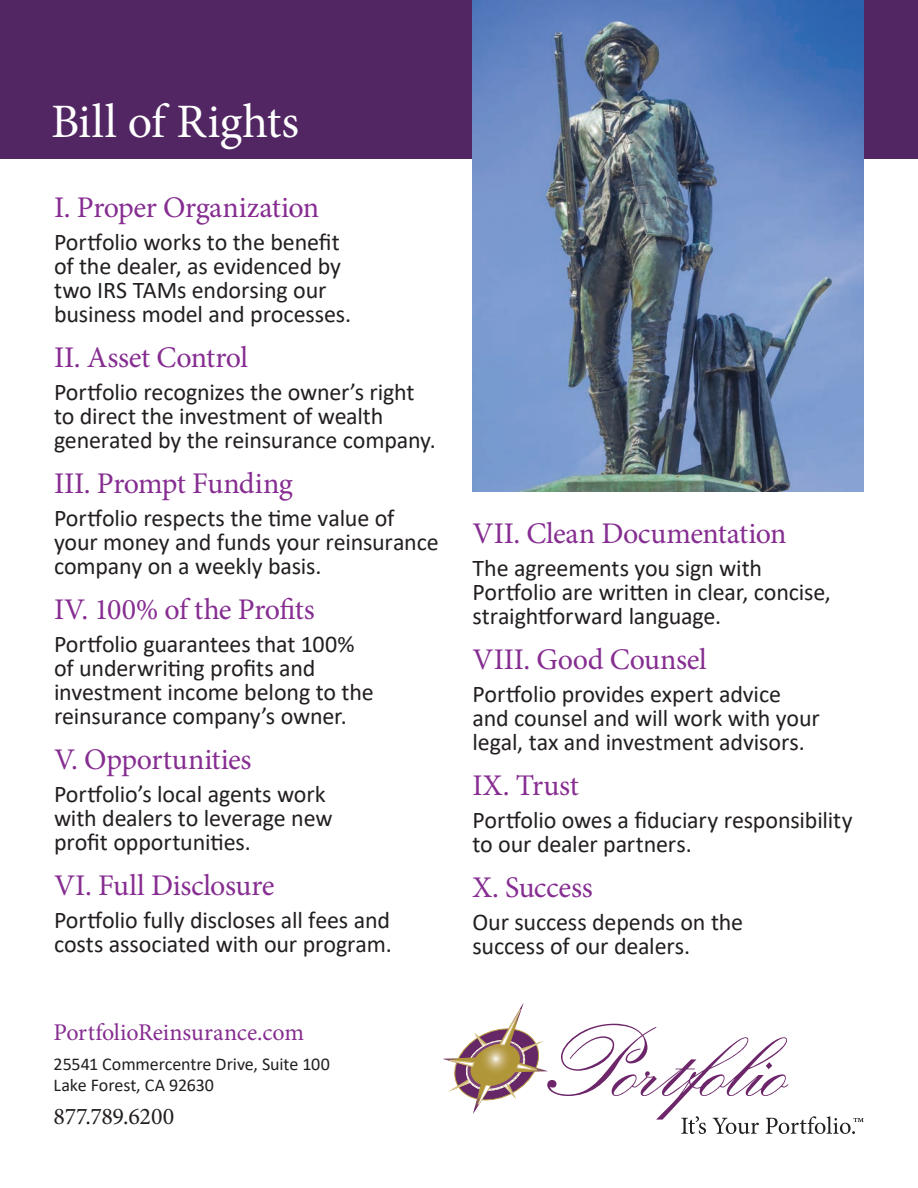
<style>
.page{position:relative;width:918px;height:1188px;background:#fff}
.page>*{position:absolute;margin:0;border:0;box-sizing:border-box;transform-origin:0 0}
.Header_white{font:48px "Minion Pro";letter-spacing:.005em;color:#fff}
.Subhed_purple{font:30px "Minion Pro";letter-spacing:-.01em;color:#862d91}
.Body_copy_16_pt{font:24px/24px "Calibri";letter-spacing:-.005em;color:#231f20}
.URL{font:24px "Minion Pro";letter-spacing:-.01em;color:#862d91}
.Phone{font:24px "Minion Pro";letter-spacing:-.015em;color:#231f20}
.Address{font:18px/21px "Calibri";letter-spacing:-.005em;color:#231f20}
</style>
<div class="page">
<div style="left:0;top:0;width:918px;height:159px;background:#512662"></div>
<img style="left:472px;top:0;width:392px;height:491px">
<svg style="left:443px;top:1003px;width:421px;height:131px"></svg>
<p class="Header_white" style="left:51px;top:89px;width:250px">Bill of Rights</p>
<p class="Subhed_purple" style="left:54px;top:187px;width:267px">I. Proper Organization</p>
<p class="Body_copy_16_pt" style="left:54px;top:229px;width:299px">Portfolio works to the benefit of the dealer, as evidenced by two IRS TAMs endorsing our business model and processes.</p>
<p class="Subhed_purple" style="left:54px;top:337px;width:195px">II. Asset Control</p>
<p class="Body_copy_16_pt" style="left:54px;top:379px;width:384px">Portfolio recognizes the owner’s right to direct the investment of wealth generated by the reinsurance company.</p>
<p class="Subhed_purple" style="left:54px;top:463px;width:240px">III. Prompt Funding</p>
<p class="Body_copy_16_pt" style="left:54px;top:505px;width:386px">Portfolio respects the time value of your money and funds your reinsurance company on a weekly basis.</p>
<p class="Subhed_purple" style="left:54px;top:589px;width:262px">IV. 100% of the Profits</p>
<p class="Body_copy_16_pt" style="left:54px;top:631px;width:321px">Portfolio guarantees that 100% of underwriting profits and investment income belong to the reinsurance company’s owner.</p>
<p class="Subhed_purple" style="left:54px;top:739px;width:199px">V. Opportunities</p>
<p class="Body_copy_16_pt" style="left:54px;top:781px;width:280px">Portfolio’s local agents work with dealers to leverage new profit opportunities.</p>
<p class="Subhed_purple" style="left:54px;top:865px;width:222px">VI. Full Disclosure</p>
<p class="Body_copy_16_pt" style="left:54px;top:907px;width:339px">Portfolio fully discloses all fees and costs associated with our program.</p>
<p class="URL" style="left:54px;top:1016px;width:252px">PortfolioReinsurance.com</p>
<p class="Address" style="left:54px;top:1053px;width:278px">25541 Commercentre Drive, Suite 100<br>Lake Forest, CA 92630</p>
<p class="Phone" style="left:54px;top:1100px;width:122px">877.789.6200</p>
<p class="Subhed_purple" style="left:472px;top:514px;width:316px">VII. Clean Documentation</p>
<p class="Body_copy_16_pt" style="left:472px;top:556px;width:360px">The agreements you sign with<br>Portfolio are written in clear, concise, straightforward language.</p>
<p class="Subhed_purple" style="left:472px;top:640px;width:236px">VIII. Good Counsel</p>
<p class="Body_copy_16_pt" style="left:472px;top:682px;width:349px">Portfolio provides expert advice and counsel and will work with your legal, tax and investment advisors.</p>
<p class="Subhed_purple" style="left:472px;top:766px;width:108px">IX. Trust</p>
<p class="Body_copy_16_pt" style="left:472px;top:808px;width:382px">Portfolio owes a fiduciary responsibility to our dealer partners.</p>
<p class="Subhed_purple" style="left:472px;top:868px;width:122px">X. Success</p>
<p class="Body_copy_16_pt" style="left:472px;top:910px;width:272px">Our success depends on the success of our dealers.</p>
</div>
